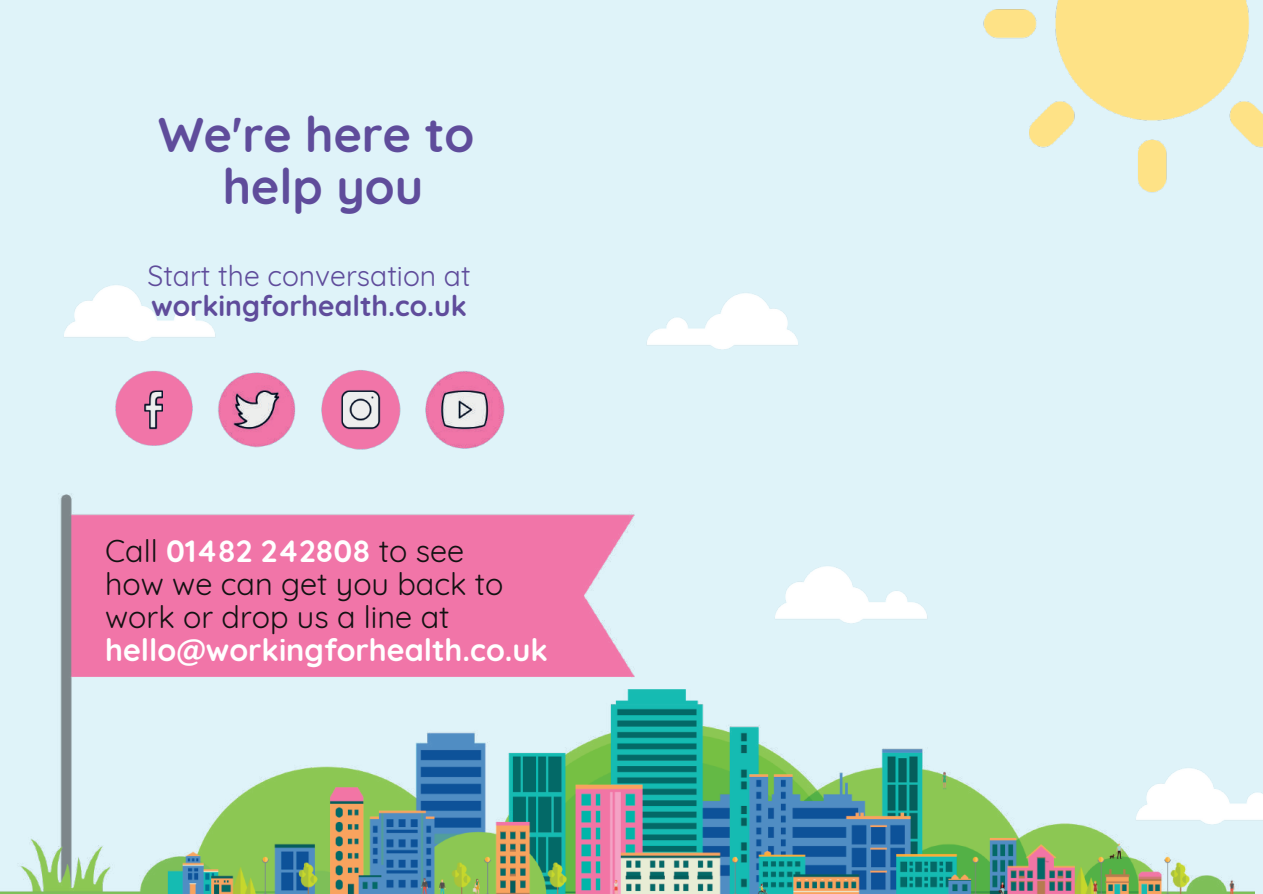
<style>
.page{position:relative;width:1263px;height:894px;background:#fff}
.page>*{position:absolute;margin:0;border:0;box-sizing:border-box;transform-origin:0 0}
.t1{font:700 48.6px/52.5px "Quicksand";color:#5f4c9b;text-align:center}
.t2{font:30.6px/32.8px "Quicksand";color:#121212}
.t3{font:700 30.6px "Quicksand";color:#fff}
.t4{font:28.35px "Quicksand";color:#5f4c9b}
.t5{font:700 28.35px "Quicksand";color:#5f4c9b}
.s1{font-weight:700;color:#fff}
</style>
<div class="page">
<div style="left:0;top:0;width:1263px;height:893px;background:#dff3f9"></div>
<img style="left:60px;top:494px;width:575px;height:195px">
<img style="left:0;top:689px;width:1254px;height:204px">
<img style="left:115px;top:370px;width:78px;height:76px">
<img style="left:321px;top:370px;width:80px;height:80px">
<img style="left:218px;top:372px;width:78px;height:76px">
<img style="left:425px;top:371px;width:80px;height:78px">
<img style="left:647px;top:293px;width:151px;height:56px">
<img style="left:64px;top:285px;width:151px;height:56px">
<img style="left:1124px;top:762px;width:139px;height:72px">
<img style="left:775px;top:566px;width:152px;height:57px">
<img style="left:983px;top:0;width:280px;height:193px">
<h1 class="t1" style="left:158px;top:107px;width:318px">We're here to help you</h1>
<p class="t4" style="left:147px;top:257px;width:325px">Start the conversation at</p>
<p class="t5" style="left:151px;top:288px;width:318px">workingforhealth.co.uk</p>
<p class="t2" style="left:105px;top:534px;width:400px">Call <span class="s1">01482 242808</span> to see how we can get you back to work or drop us a line at</p>
<p class="t3" style="left:105px;top:630px;width:444px">hello@workingforhealth.co.uk</p>
</div>
